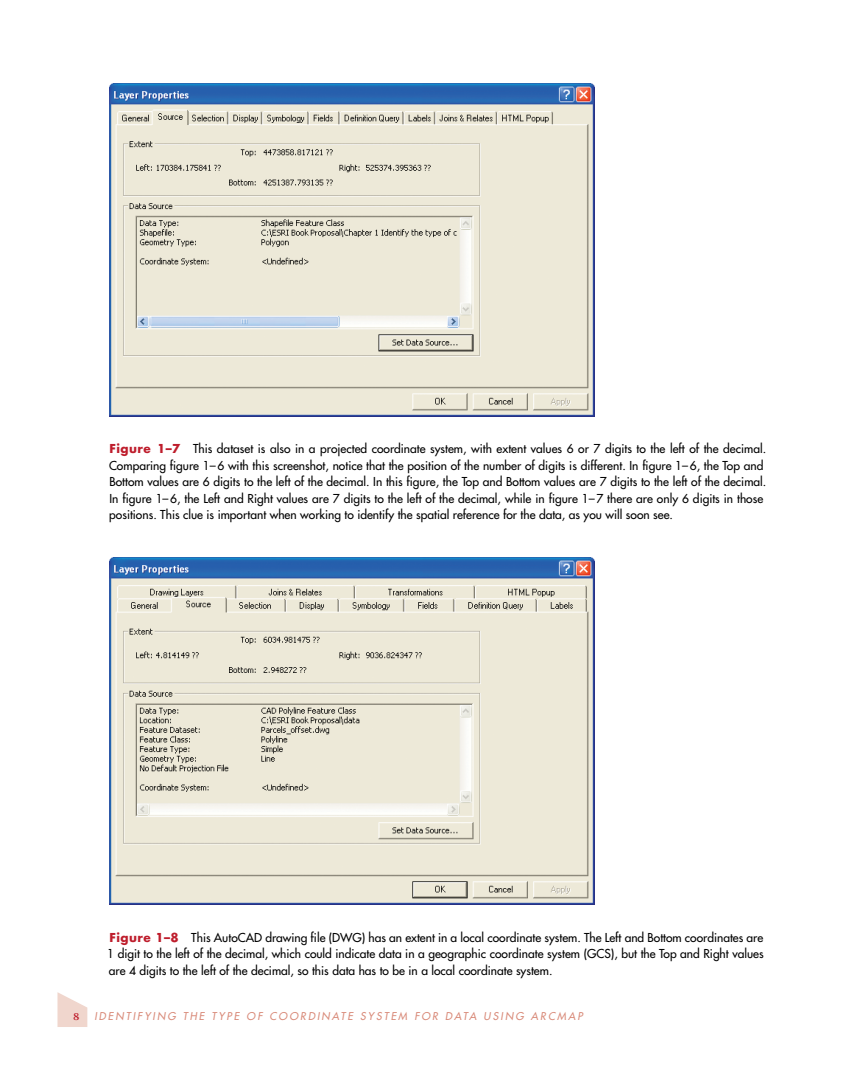
<style>
.page{position:relative;width:864px;height:1080px;background:#fff}
.page>*{position:absolute;margin:0;border:0;box-sizing:border-box;transform-origin:0 0}
.t1{font:500 12px/16.5px "Futura Std";color:#000}
.t2{font:italic 500 10.5px "Futura Std";letter-spacing:.2em;color:#d98b7a}
.t3{font:700 10.5px "Garth Graphic Std";color:#be1d2c}
.s1{font-weight:700;color:#be1d2c}
</style>
<div class="page">
<svg style="left:58px;top:992px;width:29px;height:35px"></svg>
<img style="left:110px;top:83px;width:485px;height:333px">
<img style="left:110px;top:558px;width:485px;height:346px">
<p class="t1" style="left:109px;top:440px;width:659px"><span class="s1">Figure 1–7</span> This dataset is also in a projected coordinate system, with extent values 6 or 7 digits to the left of the decimal.<br>Comparing figure 1–6 with this screenshot, notice that the position of the number of digits is different. In figure 1–6, the Top and Bottom values are 6 digits to the left of the decimal. In this figure, the Top and Bottom values are 7 digits to the left of the decimal.<br>In figure 1–6, the Left and Right values are 7 digits to the left of the decimal, while in figure 1–7 there are only 6 digits in those positions. This clue is important when working to identify the spatial reference for the data, as you will soon see.</p>
<p class="t1" style="left:107px;top:929px;width:658px;text-align:justify"><span class="s1">Figure 1–8</span> This AutoCAD drawing file (DWG) has an extent in a local coordinate system. The Left and Bottom coordinates are 1 digit to the left of the decimal, which could indicate data in a geographic coordinate system (GCS), but the Top and Right values are 4 digits to the left of the decimal, so this data has to be in a local coordinate system.</p>
<p class="t3" style="left:73px;top:1010px;width:8px">8</p>
<p class="t2" style="left:94px;top:1010px;width:490px">IDENTIFYING THE TYPE OF COORDINATE SYSTEM FOR DATA USING ARCMAP</p>
</div>
